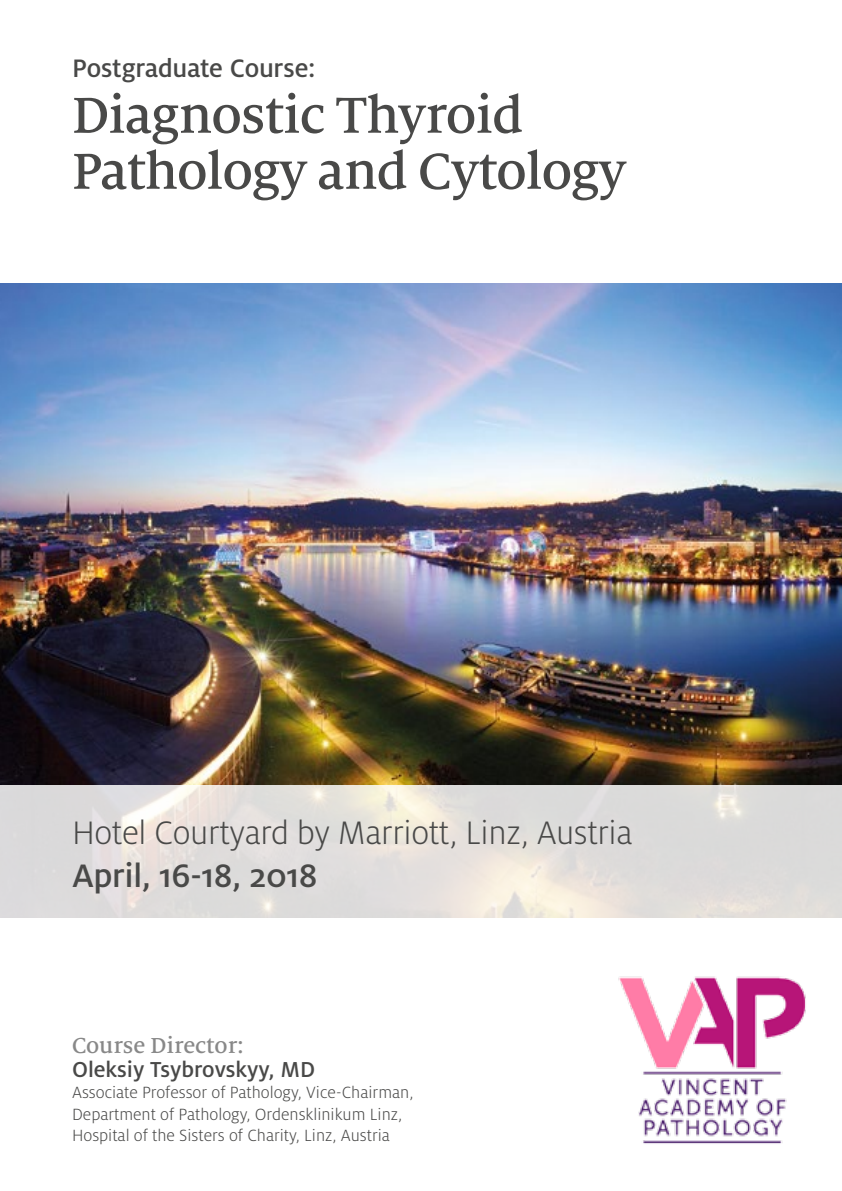
<style>
.page{position:relative;width:842px;height:1191px;background:#fff}
.page>*{position:absolute;margin:0;border:0;box-sizing:border-box;transform-origin:0 0}
.t1{font:500 56px/56px "Milo Serif Pro";letter-spacing:-.02em;color:#494948}
.t2{font:300 36px "Milo OT";letter-spacing:-.01em;color:#494948}
.t3{font:500 36px "Milo OT";letter-spacing:-.01em;color:#494948}
.t4{font:500 28px "Milo OT";letter-spacing:-.01em;color:#494948}
.t5{font:500 24px "Milo OT";color:#494948}
.t6{font:500 24px "Milo Serif Pro";color:#888}
.t7{font:300 18px/21.4px "Milo OT";color:#494948}
</style>
<div class="page">
<img style="left:0;top:283px;width:842px;height:502px">
<img style="left:618px;top:976px;width:188px;height:168px">
<svg style="left:0;top:785px;width:842px;height:132px;background:#e1dedb"></svg>
<h3 class="t4" style="left:72px;top:53px;width:245px">Postgraduate Course:</h3>
<h1 class="t1" style="left:72px;top:87px;width:556px">Diagnostic Thyroid<br>Pathology and Cytology</h1>
<h2 class="t2" style="left:72px;top:814px;width:562px">Hotel Courtyard by Marriott, Linz, Austria</h2>
<h2 class="t3" style="left:72px;top:855px;width:247px">April, 16-18, 2018</h2>
<h3 class="t6" style="left:72px;top:1031px;width:173px">Course Director:</h3>
<h3 class="t5" style="left:72px;top:1056px;width:245px">Oleksiy Tsybrovskyy, MD</h3>
<p class="t7" style="left:72px;top:1082px;width:343px">Associate Professor of Pathology, Vice-Chairman,<br>Department of Pathology, Ordensklinikum Linz,<br>Hospital of the Sisters of Charity, Linz, Austria</p>
</div>
